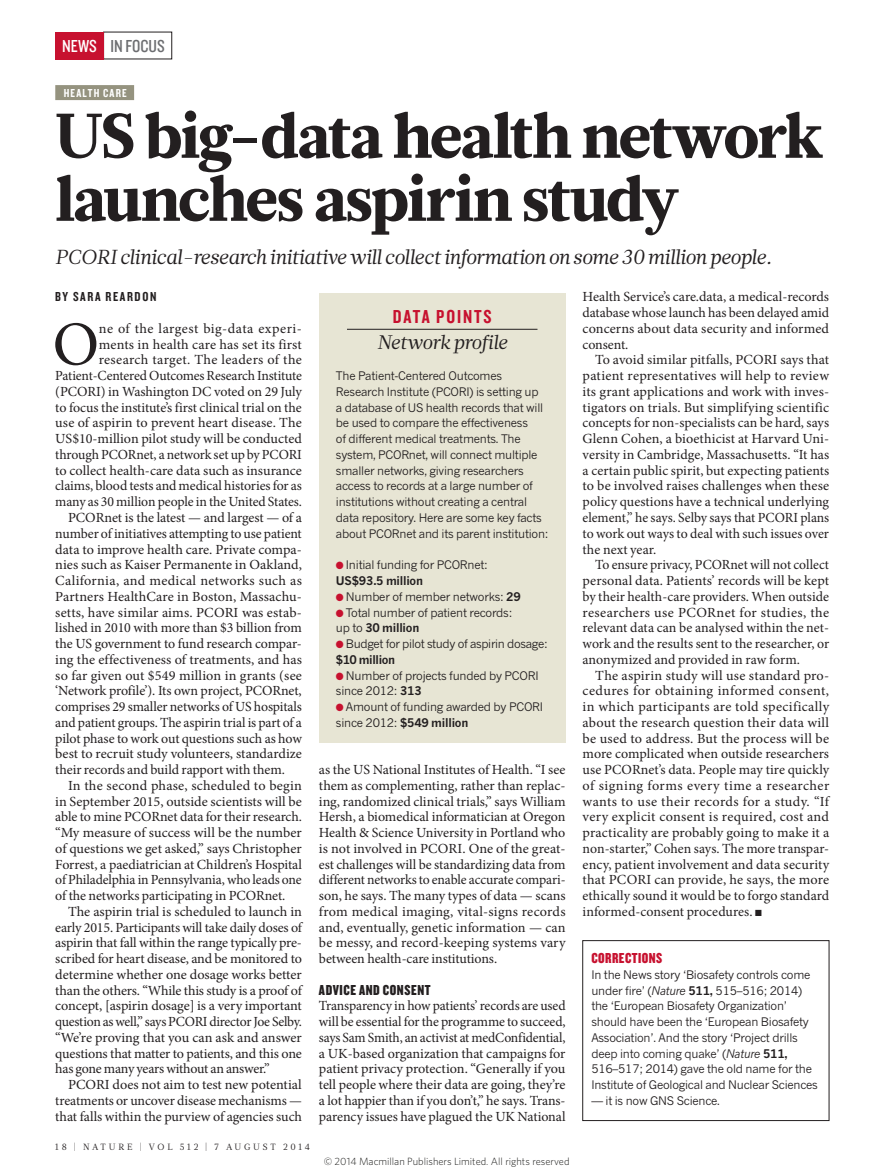
<style>
.page{position:relative;width:893px;height:1174px;background:#fff}
.page>*{position:absolute;margin:0;border:0;box-sizing:border-box;transform-origin:0 0}
.HEAD_42{font:900 63px/63px "Glosa Math";letter-spacing:-.025em;color:#231f20}
.BODY_DROP_CAP{font:62.4px "Minion Pro";color:#231f20}
.INTRO{font:italic 20.25px "Glosa Math";color:#231f20}
.BOX_HEAD{font:italic 19.5px "Glosa Math";color:#231f20}
.BOX_STRAP{font:19.5px "Knockout 49 Liteweight";letter-spacing:.095em;color:#c7112f}
.t1{font:18px "Knockout 29 Junior Ltweight";color:#6c6d70}
.CROSSHEAD{font:15px "Knockout 69 Full Liteweight";letter-spacing:.04em;color:#231f20}
.CORRECTION_BOX_HEAD{font:15px "Knockout 69 Full Liteweight";letter-spacing:.03em;color:#c7112f}
.BODY_INDENT{font:13.95px/15.8px "Minion Pro";letter-spacing:-.005em;color:#231f20;text-align:justify}
.BODY_DROP_CAP-2{font:13.95px/15.8px "Minion Pro";letter-spacing:-.005em;color:#231f20;text-align:right}
.BODY_1ST_PARA{font:13.95px/15.8px "Minion Pro";letter-spacing:-.005em;color:#231f20;text-align:justify}
.AUTHOR_BYLINE{font:13.5px "Knockout 49 Liteweight";letter-spacing:.12em;color:#231f20}
.SUBJECT_STRAP{font:12px "Knockout 49 Liteweight";letter-spacing:.1em;color:#fff}
.BOX_COPY_1ST_PARA{font:11.7px/15.8px "News Gothic MTOT";letter-spacing:-.02em;color:#231f20}
.t2{font:300 10.5px "Whitney";color:#1d1d1b}
.t3{font:9px "Glosa Math";letter-spacing:.3em;color:#231f20}
.s1{color:#fff}
.s2{color:#c7112f}
.s3{font-weight:700}
.s4{font-style:italic}
</style>
<div class="page">
<div style="left:55px;top:85px;width:79px;height:15px;background:#95937f"></div>
<div style="left:319px;top:293px;width:247px;height:449px;background:#e7e5d4"></div>
<hr style="left:347px;top:329px;width:190px;height:1px;background:#231f20">
<div style="left:55px;top:32px;width:49px;height:27px;background:#c7112f"></div>
<p class="t1" style="left:62px;top:34px;width:104px"><span class="s1">NEWS</span> IN FOCUS</p>
<p class="SUBJECT_STRAP" style="left:64px;top:85px;width:65px">HEALTH CARE</p>
<p class="HEAD_42" style="left:55px;top:105px;width:770px">US big-data health network launches aspirin study</p>
<p class="INTRO" style="left:55px;top:243px;width:719px">PCORI clinical-research initiative will collect information on some 30 million people.</p>
<p class="AUTHOR_BYLINE" style="left:55px;top:288px;width:103px">BY SARA REARDON</p>
<p class="BODY_DROP_CAP" style="left:53px;top:303px;width:48px">O</p>
<p class="BODY_DROP_CAP-2" style="left:55px;top:321px;width:248px">ne of the largest big-data experi-<br>ments in health care has set its first research target. The leaders of the Patient-Centered Outcomes Research Institute (PCORI) in Washington DC voted on 29 July to focus the institute’s first clinical trial on the use of aspirin to prevent heart disease. The US$10-million pilot study will be conducted through PCORnet, a network set up by PCORI to collect health-care data such as insurance claims, blood tests and medical histories for as many as 30 million people in the United States.</p>
<p class="BODY_INDENT" style="left:55px;top:510px;width:248px;text-indent:13px">PCORnet is the latest — and largest — of a number of initiatives attempting to use patient data to improve health care. Private compa&shy;nies such as Kaiser Permanente in Oakland, California, and medical networks such as Partners HealthCare in Boston, Massachu&shy;setts, have similar aims. PCORI was estab&shy;lished in 2010 with more than $3 billion from the US government to fund research compar&shy;ing the effectiveness of treatments, and has so far given out $549 million in grants (see ‘Network profile’). Its own project, PCORnet, comprises 29 smaller networks of US hospitals and patient groups. The aspirin trial is part of a pilot phase to work out questions such as how best to recruit study volunteers, standardize their records and build rapport with them.</p>
<p class="BODY_INDENT" style="left:55px;top:777px;width:248px;text-indent:13px">In the second phase, scheduled to begin in September 2015, outside scientists will be able to mine PCORnet data for their research. “My measure of success will be the number of questions we get asked,” says Christopher Forrest, a paediatrician at Children’s Hospital of Philadelphia in Pennsylvania, who leads one of the networks participating in PCORnet.</p>
<p class="BODY_INDENT" style="left:55px;top:903px;width:248px;text-indent:13px">The aspirin trial is scheduled to launch in early 2015. Participants will take daily doses of aspirin that fall within the range typically pre&shy;scribed for heart disease, and be monitored to determine whether one dosage works better than the others. “While this study is a proof of concept, [aspirin dosage] is a very important question as well,” says PCORI director Joe Selby. “We’re proving that you can ask and answer questions that matter to patients, and this one has gone many years without an answer.”</p>
<p class="BODY_INDENT" style="left:55px;top:1077px;width:248px;text-indent:13px">PCORI does not aim to test new potential treatments or uncover disease mechanisms — that falls within the purview of agencies such</p>
<p class="t3" style="left:55px;top:1141px;width:256px">18 | NATURE | VOL 512 | 7 AUGUST 2014</p>
<p class="BOX_STRAP" style="left:393px;top:304px;width:100px">DATA POINTS</p>
<p class="BOX_HEAD" style="left:377px;top:329px;width:132px">Network profile</p>
<p class="BOX_COPY_1ST_PARA" style="left:336px;top:368px;width:214px">The Patient-Centered Outcomes Research Institute (PCORI) is setting up<br>a database of US health records that will be used to compare the effectiveness<br>of different medical treatments. The system, PCORnet, will connect multiple smaller networks, giving researchers access to records at a large number of institutions without creating a central data repository. Here are some key facts about PCORnet and its parent institution:</p>
<p class="BOX_COPY_1ST_PARA" style="left:336px;top:557px;width:153px"><span class="s2">●</span> Initial funding for PCORnet:<br><span class="s3">US$93.5 million</span></p>
<p class="BOX_COPY_1ST_PARA" style="left:336px;top:588px;width:186px"><span class="s2">●</span> Number of member networks: <span class="s3">29</span></p>
<p class="BOX_COPY_1ST_PARA" style="left:336px;top:604px;width:178px"><span class="s2">●</span> Total number of patient records: up to <span class="s3">30 million</span></p>
<p class="BOX_COPY_1ST_PARA" style="left:336px;top:636px;width:213px"><span class="s2">●</span> Budget for pilot study of aspirin dosage: <span class="s3">$10 million</span></p>
<p class="BOX_COPY_1ST_PARA" style="left:336px;top:667px;width:204px"><span class="s2">●</span> Number of projects funded by PCORI since 2012: <span class="s3">313</span></p>
<p class="BOX_COPY_1ST_PARA" style="left:336px;top:699px;width:209px"><span class="s2">●</span> Amount of funding awarded by PCORI since 2012: <span class="s3">$549 million</span></p>
<p class="BODY_INDENT" style="left:319px;top:762px;width:248px">as the US National Institutes of Health. “I see them as complementing, rather than replac&shy;ing, randomized clinical trials,” says William Hersh, a biomedical informatician at Oregon Health &amp; Science University in Portland who is not involved in PCORI. One of the great&shy;est challenges will be standardizing data from different networks to enable accurate compari&shy;son, he says. The many types of data — scans from medical imaging, vital-signs records and, eventually, genetic information — can be messy, and record-keeping systems vary between health-care institutions.</p>
<p class="CROSSHEAD" style="left:319px;top:980px;width:113px">ADVICE AND CONSENT</p>
<p class="BODY_1ST_PARA" style="left:319px;top:998px;width:248px">Transparency in how patients’ records are used will be essential for the programme to succeed, says Sam Smith, an activist at medConfidential, a UK-based organization that campaigns for patient privacy protection. “Generally if you tell people where their data are going, they’re a lot happier than if you don’t,” he says. Trans&shy;parency issues have plagued the UK National</p>
<p class="t2" style="left:324px;top:1154px;width:247px">© 2014 Macmillan Publishers Limited. All rights reserved</p>
<p class="BODY_1ST_PARA" style="left:583px;top:289px;width:248px">Health Service’s care.data, a medical-records database whose launch has been delayed amid concerns about data security and informed consent.</p>
<p class="BODY_INDENT" style="left:583px;top:352px;width:248px;text-indent:13px">To avoid similar pitfalls, PCORI says that patient representatives will help to review its grant applications and work with inves&shy;tigators on trials. But simplifying scientific concepts for non-specialists can be hard, says Glenn Cohen, a bioethicist at Harvard Uni&shy;versity in Cambridge, Massachusetts. “It has a certain public spirit, but expecting patients to be involved raises challenges when these policy questions have a technical underlying element,” he says. Selby says that PCORI plans to work out ways to deal with such issues over the next year.</p>
<p class="BODY_INDENT" style="left:583px;top:557px;width:248px;text-indent:13px">To ensure privacy, PCORnet will not collect personal data. Patients’ records will be kept by their health-care providers. When outside researchers use PCORnet for studies, the relevant data can be analysed within the net&shy;work and the results sent to the researcher, or anonymized and provided in raw form.</p>
<p class="BODY_INDENT" style="left:583px;top:667px;width:248px;text-indent:13px">The aspirin study will use standard pro&shy;cedures for obtaining informed consent, in which participants are told specifically about the research question their data will be used to address. But the process will be more complicated when outside researchers use PCORnet’s data. People may tire quickly of signing forms every time a researcher wants to use their records for a study. “If very explicit consent is required, cost and practicality are probably going to make it a non-starter,” Cohen says. The more transpar&shy;ency, patient involvement and data security that PCORI can provide, he says, the more ethically sound it would be to forgo standard informed-consent procedures. ■</p>
<p class="CORRECTION_BOX_HEAD" style="left:591px;top:948px;width:72px">CORRECTIONS</p>
<p class="BOX_COPY_1ST_PARA" style="left:591px;top:966px;width:228px">In the News story ‘Biosafety controls come under fire’ (<span class="s4">Nature</span> <span class="s3">511,</span> 515–516; 2014) the ‘European Biosafety Organization’ should have been the ‘European Biosafety Association’. And the story ‘Project drills deep into coming quake’ (<span class="s4">Nature</span> <span class="s3">511, </span>516–517; 2014) gave the old name for the Institute of Geological and Nuclear Sciences</p>
<p class="BOX_COPY_1ST_PARA" style="left:591px;top:1092px;width:130px">— it is now GNS Science.</p>
</div>
